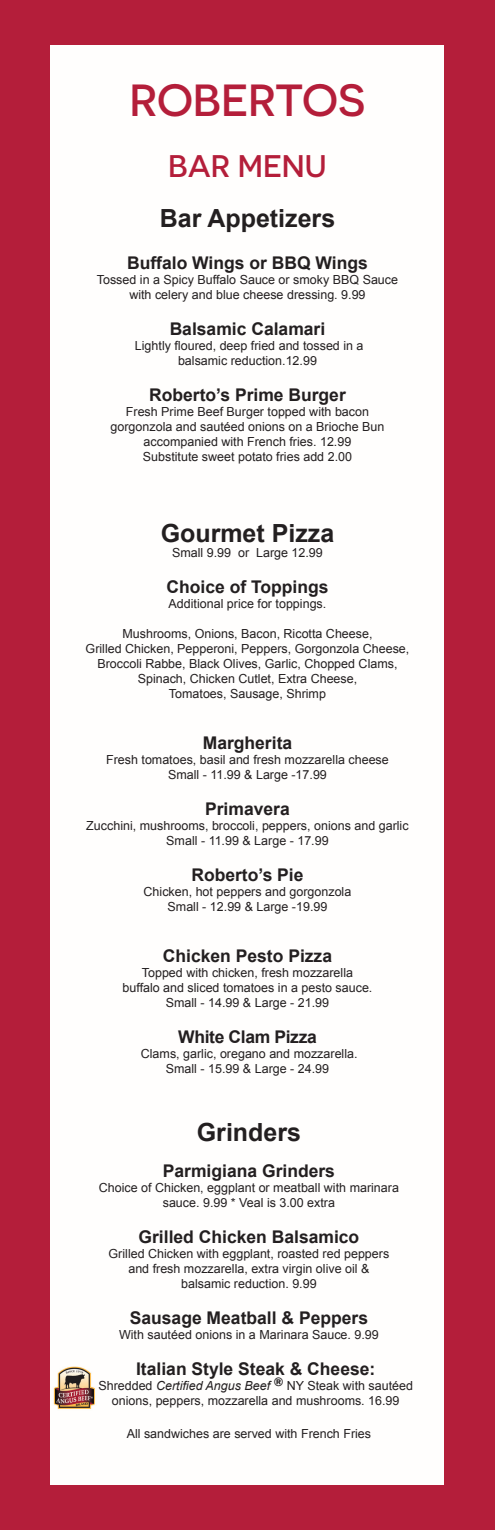
<style>
.page{position:relative;width:495px;height:1530px;background:#b41e3a}
.page>*{position:absolute;margin:0;border:0;box-sizing:border-box;transform-origin:0 0}
.t1{font:500 45px "Novecentosanswide";color:#b41e3a}
.t2{font:500 31.25px "Novecentosanswide";color:#b41e3a}
.t3{font:700 25px "Arial";color:#231f20}
.t4{font:700 17.5px "Arial";color:#231f20}
.t5{font:700 17.5px "Arial";letter-spacing:-.02em;color:#231f20}
.t6{font:12.5px/15px "Arial";color:#231f20;text-align:center}
.s1{font-style:italic}
</style>
<div class="page">
<div style="left:51px;top:45px;width:393px;height:1440px;background:#fffefd"></div>
<img style="left:50px;top:1365px;width:45px;height:46px">
<h1 class="t1" style="left:130px;top:74px;width:237px">ROBERTOS</h1>
<h2 class="t2" style="left:168px;top:148px;width:160px">BAR MENU</h2>
<h3 class="t3" style="left:160px;top:202px;width:177px">Bar Appetizers</h3>
<h3 class="t4" style="left:127px;top:251px;width:242px">Buffalo Wings or BBQ Wings</h3>
<p class="t6" style="left:97px;top:272px;width:303px">Tossed in a Spicy Buffalo Sauce or smoky BBQ Sauce with celery and blue cheese dressing. 9.99</p>
<h3 class="t4" style="left:170px;top:317px;width:157px">Balsamic Calamari</h3>
<p class="t6" style="left:135px;top:338px;width:230px">Lightly floured, deep fried and tossed in a balsamic reduction.12.99</p>
<h3 class="t4" style="left:149px;top:383px;width:198px">Roberto’s Prime Burger</h3>
<p class="t6" style="left:111px;top:404px;width:275px">Fresh Prime Beef Burger topped with bacon gorgonzola and sautéed onions on a Brioche Bun accompanied with French fries. 12.99<br>Substitute sweet potato fries add 2.00</p>
<h3 class="t3" style="left:161px;top:517px;width:175px">Gourmet Pizza</h3>
<p class="t6" style="left:172px;top:545px;width:152px">Small 9.99 or Large 12.99</p>
<h3 class="t4" style="left:166px;top:575px;width:164px">Choice of Toppings</h3>
<p class="t6" style="left:169px;top:596px;width:159px">Additional price for toppings.</p>
<p class="t6" style="left:86px;top:626px;width:325px">Mushrooms, Onions, Bacon, Ricotta Cheese,<br>Grilled Chicken, Pepperoni, Peppers, Gorgonzola Cheese, Broccoli Rabbe, Black Olives, Garlic, Chopped Clams, Spinach, Chicken Cutlet, Extra Cheese,<br>Tomatoes, Sausage, Shrimp</p>
<h3 class="t4" style="left:203px;top:731px;width:91px">Margherita</h3>
<p class="t6" style="left:106px;top:752px;width:284px">Fresh tomatoes, basil and fresh mozzarella cheese<br>Small - 11.99 &amp; Large -17.99</p>
<h3 class="t4" style="left:205px;top:797px;width:86px">Primavera</h3>
<p class="t6" style="left:86px;top:818px;width:324px">Zucchini, mushrooms, broccoli, peppers, onions and garlic<br>Small - 11.99 &amp; Large - 17.99</p>
<h3 class="t4" style="left:191px;top:863px;width:114px">Roberto’s Pie</h3>
<p class="t6" style="left:144px;top:884px;width:209px">Chicken, hot peppers and gorgonzola<br>Small - 12.99 &amp; Large -19.99</p>
<h3 class="t4" style="left:163px;top:944px;width:171px">Chicken Pesto Pizza</h3>
<p class="t6" style="left:123px;top:965px;width:251px">Topped with chicken, fresh mozzarella buffalo and sliced tomatoes in a pesto sauce.<br>Small - 14.99 &amp; Large - 21.99</p>
<h3 class="t5" style="left:178px;top:1025px;width:140px">White Clam Pizza</h3>
<p class="t6" style="left:141px;top:1046px;width:218px">Clams, garlic, oregano and mozzarella.<br>Small - 15.99 &amp; Large - 24.99</p>
<h3 class="t3" style="left:197px;top:1116px;width:106px">Grinders</h3>
<h3 class="t4" style="left:163px;top:1159px;width:174px">Parmigiana Grinders</h3>
<p class="t6" style="left:99px;top:1180px;width:302px">Choice of Chicken, eggplant or meatball with marinara sauce. 9.99 * Veal is 3.00 extra</p>
<h3 class="t4" style="left:139px;top:1225px;width:222px">Grilled Chicken Balsamico</h3>
<p class="t6" style="left:109px;top:1246px;width:282px">Grilled Chicken with eggplant, roasted red peppers and fresh mozzarella, extra virgin olive oil &amp; balsamic reduction. 9.99</p>
<h3 class="t4" style="left:130px;top:1306px;width:240px">Sausage Meatball &amp; Peppers</h3>
<p class="t6" style="left:119px;top:1327px;width:261px">With sautéed onions in a Marinara Sauce. 9.99</p>
<h3 class="t4" style="left:136px;top:1357px;width:241px">Italian Style Steak &amp; Cheese:</h3>
<p class="t6" style="left:98px;top:1378px;width:316px">Shredded <span class="s1">Certified Angus Beef</span> <sup>®</sup> NY Steak with sautéed onions, peppers, mozzarella and mushrooms. 16.99</p>
<p class="t6" style="left:127px;top:1426px;width:246px">All sandwiches are served with French Fries</p>
</div>
